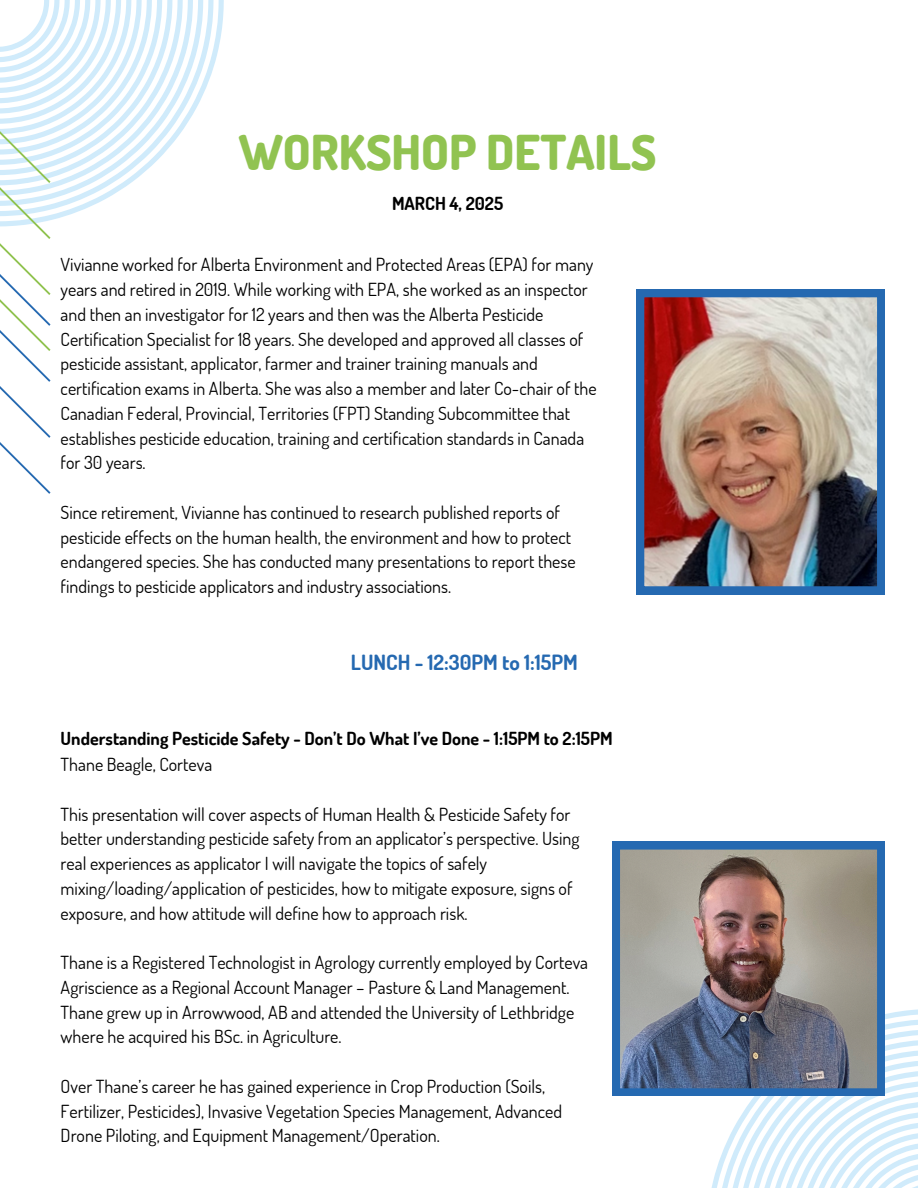
<style>
.page{position:relative;width:918px;height:1188px;background:#fff}
.page>*{position:absolute;margin:0;border:0;box-sizing:border-box;transform-origin:0 0}
.t1{font:800 48px "Dosis";color:#91c351}
.t2{font:700 21px "Dosis";color:#2569b1}
.t3{font:18px/24.8px "Dosis";color:#000}
.t4{font:700 18px "Dosis";color:#000}
</style>
<div class="page">
<svg style="left:214px;top:0;width:10px;height:65px"></svg>
<svg style="left:203px;top:0;width:11px;height:94px"></svg>
<svg style="left:0;top:0;width:203px;height:494px"></svg>
<svg style="left:711px;top:1009px;width:207px;height:179px"></svg>
<img style="left:636px;top:289px;width:249px;height:305px">
<img style="left:612px;top:842px;width:272px;height:254px">
<p class="t1" style="left:239px;top:121px;width:419px">WORKSHOP DETAILS</p>
<h2 class="t4" style="left:392px;top:192px;width:113px">MARCH 4, 2025</h2>
<p class="t3" style="left:61px;top:252px;width:538px">Vivianne worked for Alberta Environment and Protected Areas (EPA) for many years and retired in 2019. While working with EPA, she worked as an inspector and then an investigator for 12 years and then was the Alberta Pesticide Certification Specialist for 18 years. She developed and approved all classes of pesticide assistant, applicator, farmer and trainer training manuals and certification exams in Alberta. She was also a member and later Co-chair of the Canadian Federal, Provincial, Territories (FPT) Standing Subcommittee that establishes pesticide education, training and certification standards in Canada for 30 years.</p>
<p class="t3" style="left:61px;top:499px;width:517px">Since retirement, Vivianne has continued to research published reports of pesticide effects on the human health, the environment and how to protect endangered species. She has conducted many presentations to report these findings to pesticide applicators and industry associations.</p>
<p class="t2" style="left:351px;top:649px;width:229px">LUNCH - 12:30PM to 1:15PM</p>
<p class="t4" style="left:61px;top:726px;width:554px">Understanding Pesticide Safety - Don’t Do What I’ve Done - 1:15PM to 2:15PM</p>
<h3 class="t3" style="left:61px;top:752px;width:153px">Thane Beagle, Corteva</h3>
<p class="t3" style="left:61px;top:801px;width:521px">This presentation will cover aspects of Human Health &amp; Pesticide Safety for better understanding pesticide safety from an applicator’s perspective. Using real experiences as applicator I will navigate the topics of safely mixing/loading/application of pesticides, how to mitigate exposure, signs of exposure, and how attitude will define how to approach risk.</p>
<p class="t3" style="left:61px;top:950px;width:529px">Thane is a Registered Technologist in Agrology currently employed by Corteva Agriscience as a Regional Account Manager – Pasture &amp; Land Management.<br>Thane grew up in Arrowwood, AB and attended the University of Lethbridge where he acquired his BSc. in Agriculture.</p>
<p class="t3" style="left:61px;top:1073px;width:503px">Over Thane’s career he has gained experience in Crop Production (Soils,<br>Fertilizer, Pesticides), Invasive Vegetation Species Management, Advanced<br>Drone Piloting, and Equipment Management/Operation.</p>
</div>
